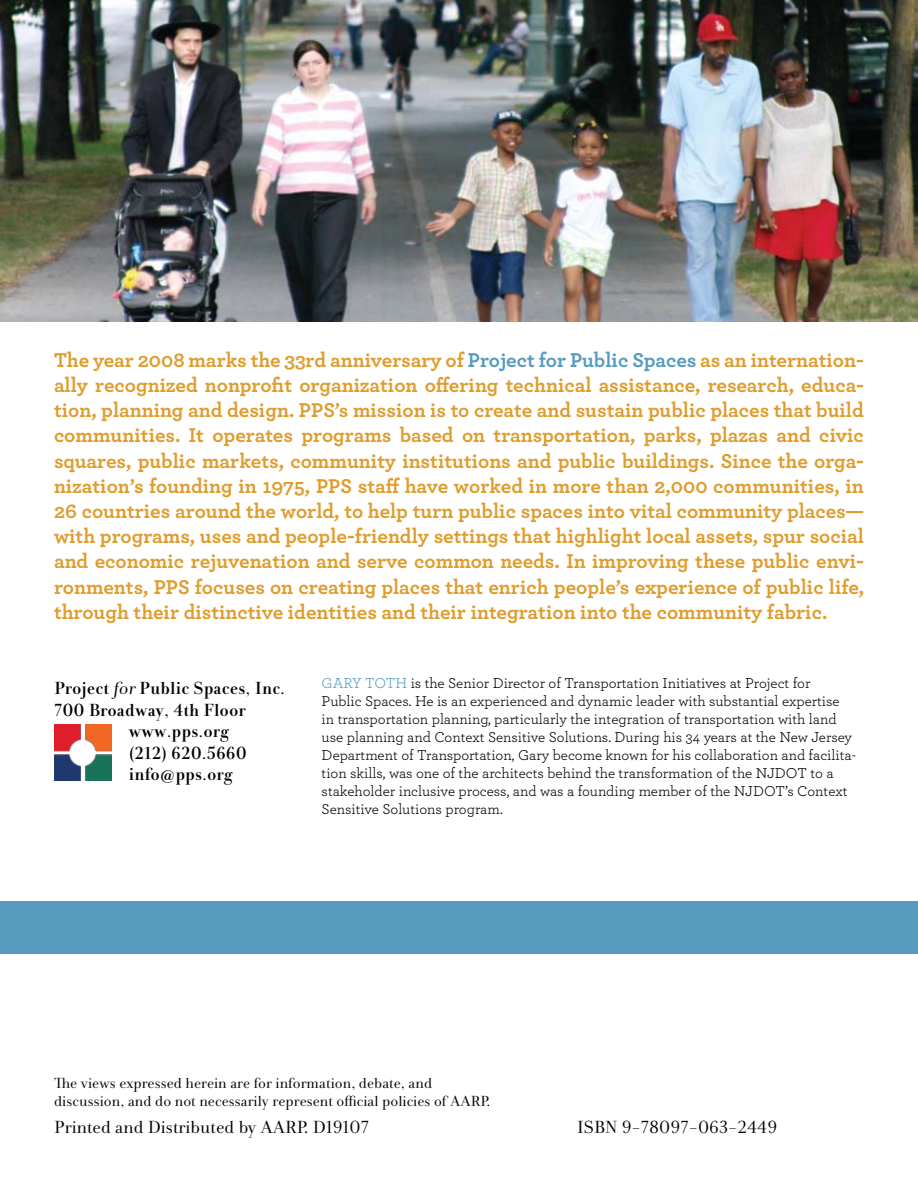
<style>
.page{position:relative;width:918px;height:1188px;background:#fff}
.page>*{position:absolute;margin:0;border:0;box-sizing:border-box;transform-origin:0 0}
.t1{font:700 21px/25.2px "Archer";color:#df9d2e;text-align:justify}
.t2{font:700 18px "Andrade Pro";color:#000}
.t3{font:18px "Andrade Pro";color:#000}
.t4{font:15px/18px "Archer";color:#000}
.t5{font:15px/18px "Andrade Pro";color:#000}
.s1{color:#569bbe}
.s2{font-weight:400;font-style:italic}
</style>
<div class="page">
<div style="left:0;top:902px;width:918px;height:52px;background:#569bbe"></div>
<img style="left:0;top:0;width:918px;height:321px">
<img style="left:54px;top:724px;width:58px;height:57px">
<p class="t1" style="left:54px;top:346px;width:812px">The year 2008 marks the 33rd anniversary of <span class="s1">Project for Public Spaces</span> as an internation&shy;ally recognized nonprofit organization offering technical assistance, research, educa&shy;tion, planning and design. PPS’s mission is to create and sustain public places that build communities. It operates programs based on transportation, parks, plazas and civic squares, public markets, community institutions and public buildings. Since the orga&shy;nization’s founding in 1975, PPS staff have worked in more than 2,000 communities, in 26 countries around the world, to help turn public spaces into vital community places— with programs, uses and people-friendly settings that highlight local assets, spur social and economic rejuvenation and serve common needs. In improving these public envi&shy;ronments, PPS focuses on creating places that enrich people’s experience of public life, through their distinctive identities and their integration into the community fabric.</p>
<p class="t2" style="left:54px;top:676px;width:233px">Project <span class="s2">for</span> Public Spaces, Inc.</p>
<p class="t2" style="left:54px;top:698px;width:193px">700 Broadway, 4th Floor</p>
<p class="t2" style="left:129px;top:719px;width:102px">www.pps.org</p>
<p class="t2" style="left:129px;top:741px;width:120px">(212) 620.5660</p>
<p class="t2" style="left:129px;top:762px;width:105px">info@pps.org</p>
<p class="t4" style="left:322px;top:673px;width:536px"><span class="s1">Gary Toth</span> is the Senior Director of Transportation Initiatives at Project for<br>Public Spaces. He is an experienced and dynamic leader with substantial expertise in transportation planning, particularly the integration of transportation with land use planning and Context Sensitive Solutions. During his 34 years at the New Jersey Department of Transportation, Gary become known for his collaboration and facilita&shy;tion skills, was one of the architects behind the transformation of the NJDOT to a stakeholder inclusive process, and was a founding member of the NJDOT’s Context Sensitive Solutions program.</p>
<p class="t5" style="left:54px;top:1075px;width:438px">The views expressed herein are for information, debate, and discussion, and do not necessarily represent official policies of AARP.</p>
<p class="t3" style="left:54px;top:1115px;width:317px">Printed and Distributed by AARP. D19107</p>
<p class="t3" style="left:577px;top:1115px;width:202px">ISBN 9-78097-063-2449</p>
</div>
